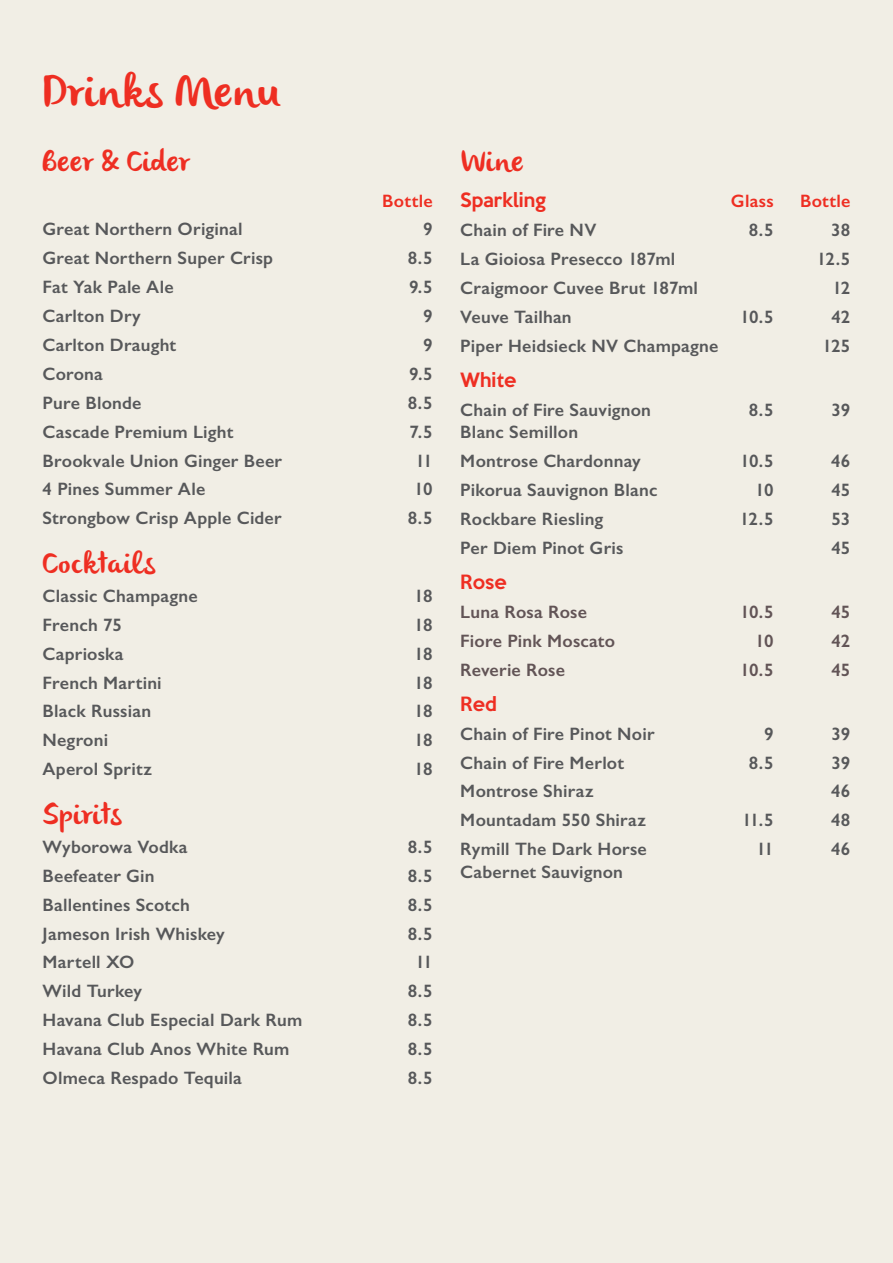
<style>
.page{position:relative;width:893px;height:1263px;background:#f1eee5}
.page>*{position:absolute;margin:0;border:0;box-sizing:border-box;transform-origin:0 0}
.Big_Heading{font:45px "Olivier";letter-spacing:.03em;color:#ee2e22}
.Smaller_heading_-_Ca{font:30px "Olivier";letter-spacing:.035em;color:#ee2e22}
.Menu_item{font:30px "Olivier";letter-spacing:.03em;color:#ee2e22}
.Menu_item-2{font:600 18px "Gill Sans";letter-spacing:.01em;color:#57585a}
.Menu_item-3{font:600 18px "Gill Sans";letter-spacing:.01em;color:#625456}
.Red_Heading_2{font:500 18px "Keep Calm";color:#ee2e22}
.Red_Heading_2-2{font:600 18px "Gill Sans";letter-spacing:.02em;color:#ee2e22}
.Menu_item-4{font:600 18px "Gill Sans";letter-spacing:.02em;color:#ee2e22}
</style>
<div class="page">
<p class="Big_Heading" style="left:43px;top:66px;width:239px">Drinks Menu</p>
<p class="Menu_item" style="left:43px;top:144px;width:149px">Beer &amp; Cider</p>
<p class="Menu_item-4" style="left:382px;top:190px;width:52px">Bottle</p>
<p class="Menu_item-2" style="left:43px;top:218px;width:202px">Great Northern Original</p>
<p class="Menu_item-2" style="left:423px;top:218px;width:11px">9</p>
<p class="Menu_item-2" style="left:43px;top:247px;width:232px">Great Northern Super Crisp</p>
<p class="Menu_item-2" style="left:408px;top:247px;width:26px">8.5</p>
<p class="Menu_item-2" style="left:43px;top:276px;width:133px">Fat Yak Pale Ale</p>
<p class="Menu_item-2" style="left:409px;top:276px;width:25px">9.5</p>
<p class="Menu_item-2" style="left:43px;top:305px;width:100px">Carlton Dry</p>
<p class="Menu_item-2" style="left:423px;top:305px;width:11px">9</p>
<p class="Menu_item-2" style="left:43px;top:334px;width:135px">Carlton Draught</p>
<p class="Menu_item-2" style="left:423px;top:334px;width:11px">9</p>
<p class="Menu_item-2" style="left:43px;top:363px;width:62px">Corona</p>
<p class="Menu_item-2" style="left:409px;top:363px;width:25px">9.5</p>
<p class="Menu_item-2" style="left:43px;top:392px;width:100px">Pure Blonde</p>
<p class="Menu_item-2" style="left:408px;top:392px;width:26px">8.5</p>
<p class="Menu_item-2" style="left:43px;top:421px;width:192px">Cascade Premium Light</p>
<p class="Menu_item-2" style="left:410px;top:421px;width:25px">7.5</p>
<p class="Menu_item-2" style="left:43px;top:450px;width:241px">Brookvale Union Ginger Beer</p>
<p class="Menu_item-2" style="left:415px;top:450px;width:19px">11</p>
<p class="Menu_item-2" style="left:43px;top:478px;width:164px">4 Pines Summer Ale</p>
<p class="Menu_item-2" style="left:414px;top:478px;width:20px">10</p>
<p class="Menu_item-2" style="left:43px;top:507px;width:241px">Strongbow Crisp Apple Cider</p>
<p class="Menu_item-2" style="left:408px;top:507px;width:26px">8.5</p>
<p class="Smaller_heading_-_Ca" style="left:43px;top:546px;width:114px">Cocktails</p>
<p class="Menu_item-2" style="left:43px;top:585px;width:157px">Classic Champagne</p>
<p class="Menu_item-2" style="left:414px;top:585px;width:20px">18</p>
<p class="Menu_item-2" style="left:43px;top:614px;width:81px">French 75</p>
<p class="Menu_item-2" style="left:414px;top:614px;width:20px">18</p>
<p class="Menu_item-2" style="left:43px;top:643px;width:83px">Caprioska</p>
<p class="Menu_item-2" style="left:414px;top:643px;width:20px">18</p>
<p class="Menu_item-2" style="left:43px;top:672px;width:121px">French Martini</p>
<p class="Menu_item-2" style="left:414px;top:672px;width:20px">18</p>
<p class="Menu_item-2" style="left:43px;top:700px;width:110px">Black Russian</p>
<p class="Menu_item-2" style="left:414px;top:700px;width:20px">18</p>
<p class="Menu_item-2" style="left:43px;top:729px;width:67px">Negroni</p>
<p class="Menu_item-2" style="left:414px;top:729px;width:20px">18</p>
<p class="Menu_item-2" style="left:43px;top:758px;width:111px">Aperol Spritz</p>
<p class="Menu_item-2" style="left:414px;top:758px;width:20px">18</p>
<p class="Smaller_heading_-_Ca" style="left:43px;top:797px;width:81px">Spirits</p>
<p class="Menu_item-2" style="left:43px;top:836px;width:146px">Wyborowa Vodka</p>
<p class="Menu_item-2" style="left:408px;top:836px;width:26px">8.5</p>
<p class="Menu_item-2" style="left:43px;top:865px;width:114px">Beefeater Gin</p>
<p class="Menu_item-2" style="left:408px;top:865px;width:26px">8.5</p>
<p class="Menu_item-2" style="left:43px;top:894px;width:149px">Ballentines Scotch</p>
<p class="Menu_item-2" style="left:408px;top:894px;width:26px">8.5</p>
<p class="Menu_item-2" style="left:43px;top:922px;width:184px">Jameson Irish Whiskey</p>
<p class="Menu_item-2" style="left:408px;top:922px;width:26px">8.5</p>
<p class="Menu_item-2" style="left:43px;top:951px;width:94px">Martell XO</p>
<p class="Menu_item-2" style="left:415px;top:951px;width:19px">11</p>
<p class="Menu_item-2" style="left:43px;top:980px;width:101px">Wild Turkey</p>
<p class="Menu_item-2" style="left:408px;top:980px;width:26px">8.5</p>
<p class="Menu_item-2" style="left:43px;top:1009px;width:261px">Havana Club Especial Dark Rum</p>
<p class="Menu_item-2" style="left:408px;top:1009px;width:26px">8.5</p>
<p class="Menu_item-2" style="left:43px;top:1038px;width:248px">Havana Club Anos White Rum</p>
<p class="Menu_item-2" style="left:408px;top:1038px;width:26px">8.5</p>
<p class="Menu_item-2" style="left:43px;top:1067px;width:201px">Olmeca Respado Tequila</p>
<p class="Menu_item-2" style="left:408px;top:1067px;width:26px">8.5</p>
<p class="Smaller_heading_-_Ca" style="left:460px;top:144px;width:65px">Wine</p>
<p class="Red_Heading_2" style="left:460px;top:184px;width:87px">Sparkling</p>
<p class="Red_Heading_2-2" style="left:731px;top:190px;width:44px">Glass</p>
<p class="Red_Heading_2-2" style="left:800px;top:190px;width:52px">Bottle</p>
<p class="Menu_item-2" style="left:460px;top:219px;width:138px">Chain of Fire NV</p>
<p class="Menu_item-2" style="left:749px;top:219px;width:26px">8.5</p>
<p class="Menu_item-2" style="left:831px;top:219px;width:21px">38</p>
<p class="Menu_item-2" style="left:460px;top:248px;width:216px">La Gioiosa Presecco 187ml</p>
<p class="Menu_item-2" style="left:817px;top:248px;width:35px">12.5</p>
<p class="Menu_item-2" style="left:460px;top:277px;width:239px">Craigmoor Cuvee Brut 187ml</p>
<p class="Menu_item-2" style="left:832px;top:277px;width:20px">12</p>
<p class="Menu_item-2" style="left:460px;top:306px;width:113px">Veuve Tailhan</p>
<p class="Menu_item-2" style="left:740px;top:306px;width:35px">10.5</p>
<p class="Menu_item-2" style="left:831px;top:306px;width:20px">42</p>
<p class="Menu_item-2" style="left:460px;top:334px;width:259px">Piper Heidsieck NV Champagne</p>
<p class="Menu_item-2" style="left:823px;top:334px;width:29px">125</p>
<p class="Red_Heading_2" style="left:460px;top:364px;width:58px">White</p>
<p class="Menu_item-2" style="left:460px;top:399px;width:192px">Chain of Fire Sauvignon</p>
<p class="Menu_item-2" style="left:749px;top:399px;width:26px">8.5</p>
<p class="Menu_item-2" style="left:832px;top:399px;width:20px">39</p>
<p class="Menu_item-2" style="left:460px;top:421px;width:119px">Blanc Semillon</p>
<p class="Menu_item-2" style="left:460px;top:450px;width:182px">Montrose Chardonnay</p>
<p class="Menu_item-2" style="left:740px;top:450px;width:35px">10.5</p>
<p class="Menu_item-2" style="left:831px;top:450px;width:21px">46</p>
<p class="Menu_item-2" style="left:460px;top:479px;width:199px">Pikorua Sauvignon Blanc</p>
<p class="Menu_item-2" style="left:755px;top:479px;width:20px">10</p>
<p class="Menu_item-2" style="left:831px;top:479px;width:21px">45</p>
<p class="Menu_item-2" style="left:460px;top:508px;width:145px">Rockbare Riesling</p>
<p class="Menu_item-2" style="left:740px;top:508px;width:35px">12.5</p>
<p class="Menu_item-2" style="left:832px;top:508px;width:20px">53</p>
<p class="Menu_item-2" style="left:460px;top:537px;width:165px">Per Diem Pinot Gris</p>
<p class="Menu_item-2" style="left:831px;top:537px;width:21px">45</p>
<p class="Red_Heading_2" style="left:460px;top:566px;width:48px">Rose</p>
<p class="Menu_item-3" style="left:460px;top:601px;width:128px">Luna Rosa Rose</p>
<p class="Menu_item-3" style="left:740px;top:601px;width:35px">10.5</p>
<p class="Menu_item-3" style="left:831px;top:601px;width:21px">45</p>
<p class="Menu_item-3" style="left:460px;top:630px;width:156px">Fiore Pink Moscato</p>
<p class="Menu_item-3" style="left:755px;top:630px;width:20px">10</p>
<p class="Menu_item-3" style="left:831px;top:630px;width:20px">42</p>
<p class="Menu_item-3" style="left:460px;top:659px;width:106px">Reverie Rose</p>
<p class="Menu_item-3" style="left:740px;top:659px;width:35px">10.5</p>
<p class="Menu_item-3" style="left:831px;top:659px;width:21px">45</p>
<p class="Red_Heading_2" style="left:460px;top:688px;width:38px">Red</p>
<p class="Menu_item-2" style="left:460px;top:723px;width:196px">Chain of Fire Pinot Noir</p>
<p class="Menu_item-2" style="left:764px;top:723px;width:11px">9</p>
<p class="Menu_item-2" style="left:832px;top:723px;width:20px">39</p>
<p class="Menu_item-2" style="left:460px;top:752px;width:165px">Chain of Fire Merlot</p>
<p class="Menu_item-2" style="left:749px;top:752px;width:26px">8.5</p>
<p class="Menu_item-2" style="left:832px;top:752px;width:20px">39</p>
<p class="Menu_item-2" style="left:460px;top:780px;width:135px">Montrose Shiraz</p>
<p class="Menu_item-2" style="left:831px;top:780px;width:21px">46</p>
<p class="Menu_item-2" style="left:460px;top:809px;width:187px">Mountadam 550 Shiraz</p>
<p class="Menu_item-2" style="left:742px;top:809px;width:33px">11.5</p>
<p class="Menu_item-2" style="left:831px;top:809px;width:21px">48</p>
<p class="Menu_item-2" style="left:460px;top:838px;width:188px">Rymill The Dark Horse</p>
<p class="Menu_item-2" style="left:756px;top:838px;width:19px">11</p>
<p class="Menu_item-2" style="left:831px;top:838px;width:21px">46</p>
<p class="Menu_item-2" style="left:460px;top:861px;width:164px">Cabernet Sauvignon</p>
</div>
